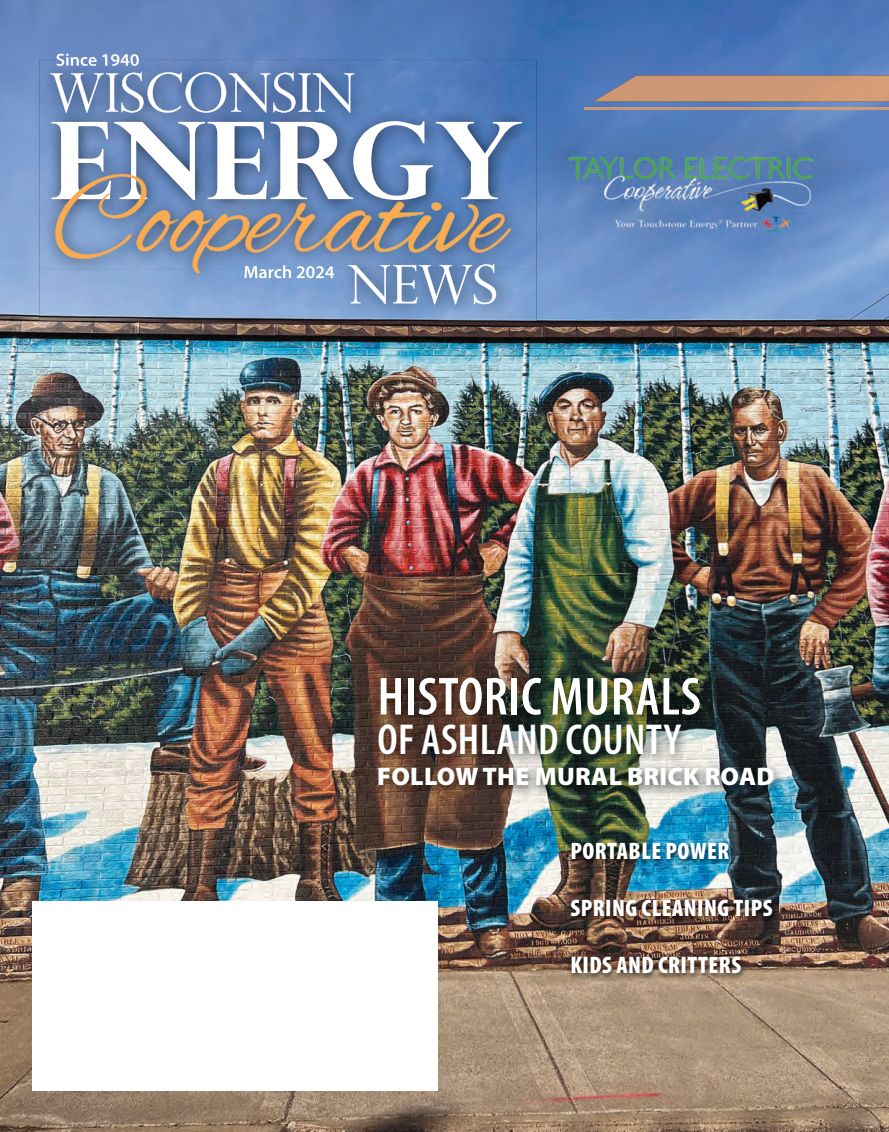
<style>
.page{position:relative;width:889px;height:1132px;background:#fff}
.page>*{position:absolute;margin:0;border:0;box-sizing:border-box;transform-origin:0 0}
.t1{font:600 condensed 54px "Myriad Pro";letter-spacing:.01em;color:#fff}
.t2{font:600 condensed 43.5px "Myriad Pro";letter-spacing:.01em;color:#fff}
.t3{font:900 25.5px "Myriad Pro";letter-spacing:.01em;color:#fff}
.t4{font:900 condensed 24px "Myriad Pro";letter-spacing:.02em;color:#fff}
.t5{font:600 18px "Myriad Pro";color:#fff}
</style>
<div class="page">
<img style="left:0;top:0;width:889px;height:1132px">
<img style="left:593px;top:75px;width:296px;height:27px">
<img style="left:584px;top:108px;width:305px;height:1px">
<img style="left:567px;top:840px;width:211px;height:140px">
<div style="left:32px;top:901px;width:405px;height:189px;background:#fff"></div>
<img style="left:39px;top:59px;width:497px;height:262px">
<img style="left:56px;top:59px;width:83px;height:7px">
<svg style="left:50px;top:72px;width:304px;height:41px"></svg>
<svg style="left:51px;top:121px;width:471px;height:183px"></svg>
<img style="left:370px;top:671px;width:415px;height:127px">
<p class="t5" style="left:56px;top:48px;width:85px">Since 1940</p>
<h1 class="t1" style="left:378px;top:667px;width:325px">HISTORIC MURALS</h1>
<h2 class="t2" style="left:377px;top:715px;width:305px">OF ASHLAND COUNTY</h2>
<p class="t3" style="left:377px;top:759px;width:399px">FOLLOW THE MURAL BRICK ROAD</p>
<p class="t4" style="left:570px;top:838px;width:160px">PORTABLE POWER</p>
<p class="t4" style="left:570px;top:895px;width:204px">SPRING CLEANING TIPS</p>
<p class="t4" style="left:570px;top:952px;width:172px">KIDS AND CRITTERS</p>
</div>
